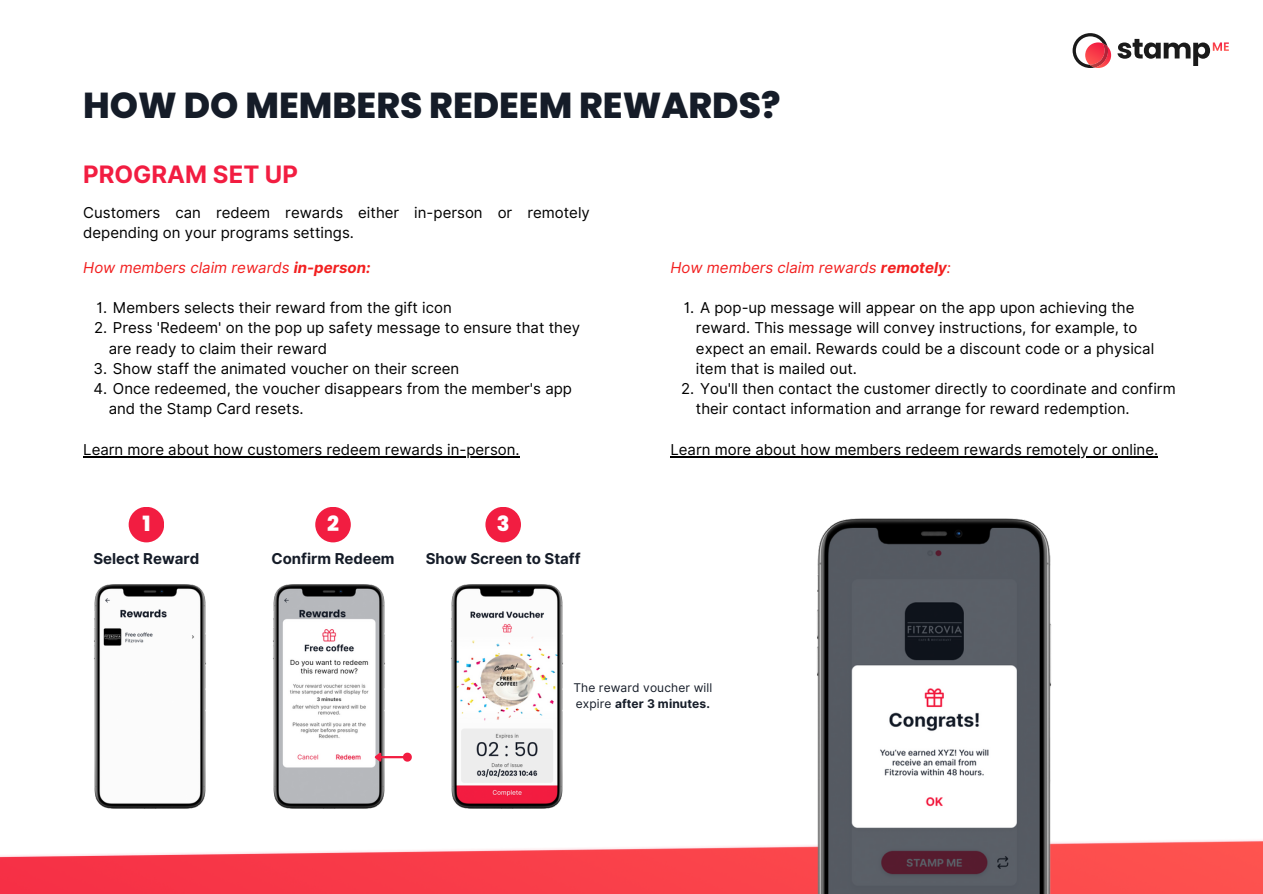
<style>
.page{position:relative;width:1263px;height:894px;background:#fff}
.page>*{position:absolute;margin:0;border:0;box-sizing:border-box;transform-origin:0 0}
.t1{font:800 36px "Poppins";color:#151c28}
.t2{font:700 24px "Inter";color:#f21d41}
.t3{font:800 21px "Poppins";color:#fff}
.t4{font:15px/20.2px "Inter";color:#000}
.t5{font:italic 15px "Inter";color:#f22020}
.t6{font:700 15px "Inter";color:#151c28}
.t7{font:12px/16px "Inter";letter-spacing:.01em;color:#151c28}
.s1{font-weight:700}
</style>
<div class="page">
<svg style="left:1072px;top:33px;width:39px;height:35px"></svg>
<svg style="left:1117px;top:39px;width:112px;height:27px"></svg>
<img style="left:0;top:840px;width:1263px;height:53px">
<img style="left:761px;top:518px;width:346px;height:375px">
<img style="left:451px;top:584px;width:112px;height:223px">
<div style="left:485px;top:506px;width:36px;height:36px;background:#f21d41;border-radius:50%"></div>
<div style="left:315px;top:506px;width:36px;height:36px;background:#f21d41;border-radius:50%"></div>
<img style="left:273px;top:584px;width:128px;height:223px">
<hr style="left:381px;top:755px;width:22px;height:3px;background:#f21d41">
<svg style="left:401px;top:752px;width:11px;height:10px"></svg>
<svg style="left:372px;top:749px;width:11px;height:14px"></svg>
<div style="left:129px;top:506px;width:35px;height:36px;background:#f21d41;border-radius:50%"></div>
<img style="left:94px;top:584px;width:112px;height:223px">
<hr style="left:83px;top:456px;width:437px;height:1px;background:#000">
<hr style="left:670px;top:456px;width:488px;height:1px;background:#000">
<h1 class="t1" style="left:83px;top:80px;width:699px">HOW DO MEMBERS REDEEM REWARDS?</h1>
<h2 class="t2" style="left:83px;top:160px;width:216px">PROGRAM SET UP</h2>
<p class="t4" style="left:83px;top:202px;width:508px">Customers can redeem rewards either in-person or remotely depending on your programs settings.</p>
<p class="t5" style="left:83px;top:258px;width:289px">How members claim rewards <span class="s1">in-person:</span></p>
<p class="t4" style="left:97px;top:297px;width:357px">1. Members selects their reward from the gift icon</p>
<p class="t4" style="left:109px;top:317px;width:473px;text-indent:-15px">2. Press 'Redeem' on the pop up safety message to ensure that they are ready to claim their reward</p>
<p class="t4" style="left:94px;top:358px;width:367px">3. Show staff the animated voucher on their screen</p>
<p class="t4" style="left:109px;top:378px;width:465px;text-indent:-15px">4. Once redeemed, the voucher disappears from the member's app and the Stamp Card resets.</p>
<p class="t4" style="left:83px;top:439px;width:438px">Learn more about how customers redeem rewards in-person.</p>
<h3 class="t3" style="left:142px;top:509px;width:10px">1</h3>
<h3 class="t3" style="left:327px;top:509px;width:13px">2</h3>
<h3 class="t3" style="left:497px;top:509px;width:14px">3</h3>
<p class="t6" style="left:93px;top:549px;width:108px">Select Reward</p>
<p class="t6" style="left:271px;top:549px;width:125px">Confirm Redeem</p>
<p class="t6" style="left:426px;top:549px;width:156px">Show Screen to Staff</p>
<p class="t5" style="left:670px;top:258px;width:282px">How members claim rewards <span class="s1">remotely</span>:</p>
<p class="t4" style="left:696px;top:297px;width:460px;text-indent:-12px">1. A pop-up message will appear on the app upon achieving the reward. This message will convey instructions, for example, to expect an email. Rewards could be a discount code or a physical item that is mailed out.</p>
<p class="t4" style="left:696px;top:378px;width:481px;text-indent:-15px">2. You'll then contact the customer directly to coordinate and confirm their contact information and arrange for reward redemption.</p>
<p class="t4" style="left:670px;top:439px;width:489px">Learn more about how members redeem rewards remotely or online.</p>
<p class="t7" style="left:573px;top:679px;width:140px">The reward voucher will expire <span class="s1">after 3 minutes.</span></p>
</div>
